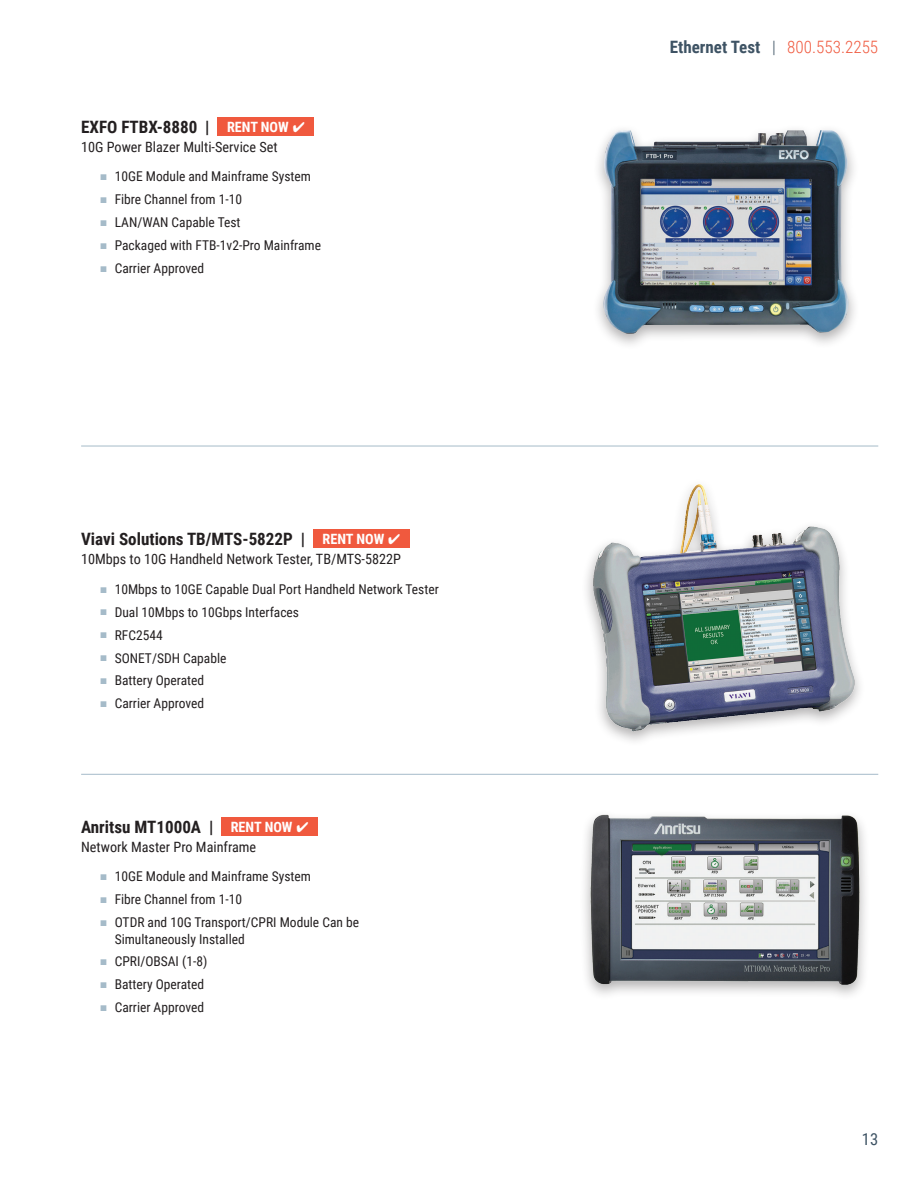
<style>
.page{position:relative;width:918px;height:1188px;background:#fff}
.page>*{position:absolute;margin:0;border:0;box-sizing:border-box;transform-origin:0 0}
.Equip_Name{font:700 17.1px "Roboto Condensed";color:#231f20}
.t1{font:300 17.1px "Roboto Condensed";color:#f0593e}
.Product_Type{font:700 17.1px "Roboto Condensed";color:#3e5364}
.t2{font:16.5px "Roboto Condensed";color:#3e5364}
.Equip_Sub_Name{font:14.25px "Roboto Condensed";color:#231f20}
.TOC_Category{font:700 14.25px "Roboto Condensed";color:#fff}
.t3{font:13.5px/16.2px "Roboto Condensed";color:#231f20}
.s1{color:#a5bbc9}
.s2{color:#3e5364}
</style>
<div class="page">
<hr style="left:81px;top:446px;width:797px;height:1px;background:#a5bbc9">
<hr style="left:81px;top:774px;width:797px;height:1px;background:#a5bbc9">
<div style="left:217px;top:117px;width:97px;height:19px;background:#f0593e"></div>
<div style="left:313px;top:530px;width:97px;height:18px;background:#f0593e"></div>
<div style="left:221px;top:818px;width:97px;height:18px;background:#f0593e"></div>
<img style="left:591px;top:484px;width:265px;height:249px">
<div style="left:579px;top:809px;width:292px;height:192px;background:#231f20;opacity:.35"></div>
<img style="left:586px;top:809px;width:282px;height:180px">
<div style="left:592px;top:124px;width:268px;height:226px;background:#231f20;opacity:.35"></div>
<img style="left:603px;top:130px;width:246px;height:204px">
<p class="Equip_Name" style="left:81px;top:115px;width:130px">EXFO FTBX-8880 |</p>
<p class="TOC_Category" style="left:227px;top:117px;width:79px">RENT NOW ✔</p>
<p class="Equip_Sub_Name" style="left:81px;top:136px;width:198px">10G Power Blazer Multi-Service Set</p>
<p class="t3" style="left:101px;top:168px;width:212px"><span class="s1">■</span> 10GE Module and Mainframe System</p>
<p class="t3" style="left:101px;top:191px;width:143px"><span class="s1">■</span> Fibre Channel from 1-10</p>
<p class="t3" style="left:101px;top:214px;width:142px"><span class="s1">■</span> LAN/WAN Capable Test</p>
<p class="t3" style="left:101px;top:237px;width:222px"><span class="s1">■</span> Packaged with FTB-1v2-Pro Mainframe</p>
<p class="t3" style="left:101px;top:260px;width:105px"><span class="s1">■</span> Carrier Approved</p>
<p class="Equip_Name" style="left:81px;top:527px;width:225px">Viavi Solutions TB/MTS-5822P |</p>
<p class="TOC_Category" style="left:323px;top:529px;width:79px">RENT NOW ✔</p>
<p class="Equip_Sub_Name" style="left:81px;top:549px;width:321px">10Mbps to 10G Handheld Network Tester, TB/MTS-5822P</p>
<p class="t3" style="left:101px;top:580px;width:340px"><span class="s1">■</span> 10Mbps to 10GE Capable Dual Port Handheld Network Tester</p>
<p class="t3" style="left:101px;top:603px;width:200px"><span class="s1">■</span> Dual 10Mbps to 10Gbps Interfaces</p>
<p class="t3" style="left:101px;top:626px;width:64px"><span class="s1">■</span> RFC2544</p>
<p class="t3" style="left:101px;top:649px;width:127px"><span class="s1">■</span> SONET/SDH Capable</p>
<p class="t3" style="left:101px;top:672px;width:105px"><span class="s1">■</span> Battery Operated</p>
<p class="t3" style="left:101px;top:695px;width:105px"><span class="s1">■</span> Carrier Approved</p>
<p class="Equip_Name" style="left:81px;top:815px;width:134px">Anritsu MT1000A |</p>
<p class="TOC_Category" style="left:231px;top:817px;width:79px">RENT NOW ✔</p>
<p class="Equip_Sub_Name" style="left:81px;top:837px;width:177px">Network Master Pro Mainframe</p>
<p class="t3" style="left:101px;top:868px;width:212px"><span class="s1">■</span> 10GE Module and Mainframe System</p>
<p class="t3" style="left:101px;top:891px;width:143px"><span class="s1">■</span> Fibre Channel from 1-10</p>
<p class="t3" style="left:115px;top:914px;width:246px;text-indent:-14px"><span class="s1">■</span> OTDR and 10G Transport/CPRI Module Can be<br>Simultaneously Installed</p>
<p class="t3" style="left:101px;top:953px;width:108px"><span class="s1">■</span> CPRI/OBSAI (1-8)</p>
<p class="t3" style="left:101px;top:976px;width:105px"><span class="s1">■</span> Battery Operated</p>
<p class="t3" style="left:101px;top:999px;width:105px"><span class="s1">■</span> Carrier Approved</p>
<p class="Product_Type" style="left:670px;top:35px;width:92px">Ethernet Test</p>
<p class="t1" style="left:772px;top:35px;width:108px"><span class="s2">|</span> 800.553.2255</p>
<p class="t2" style="left:862px;top:1128px;width:18px">13</p>
</div>
